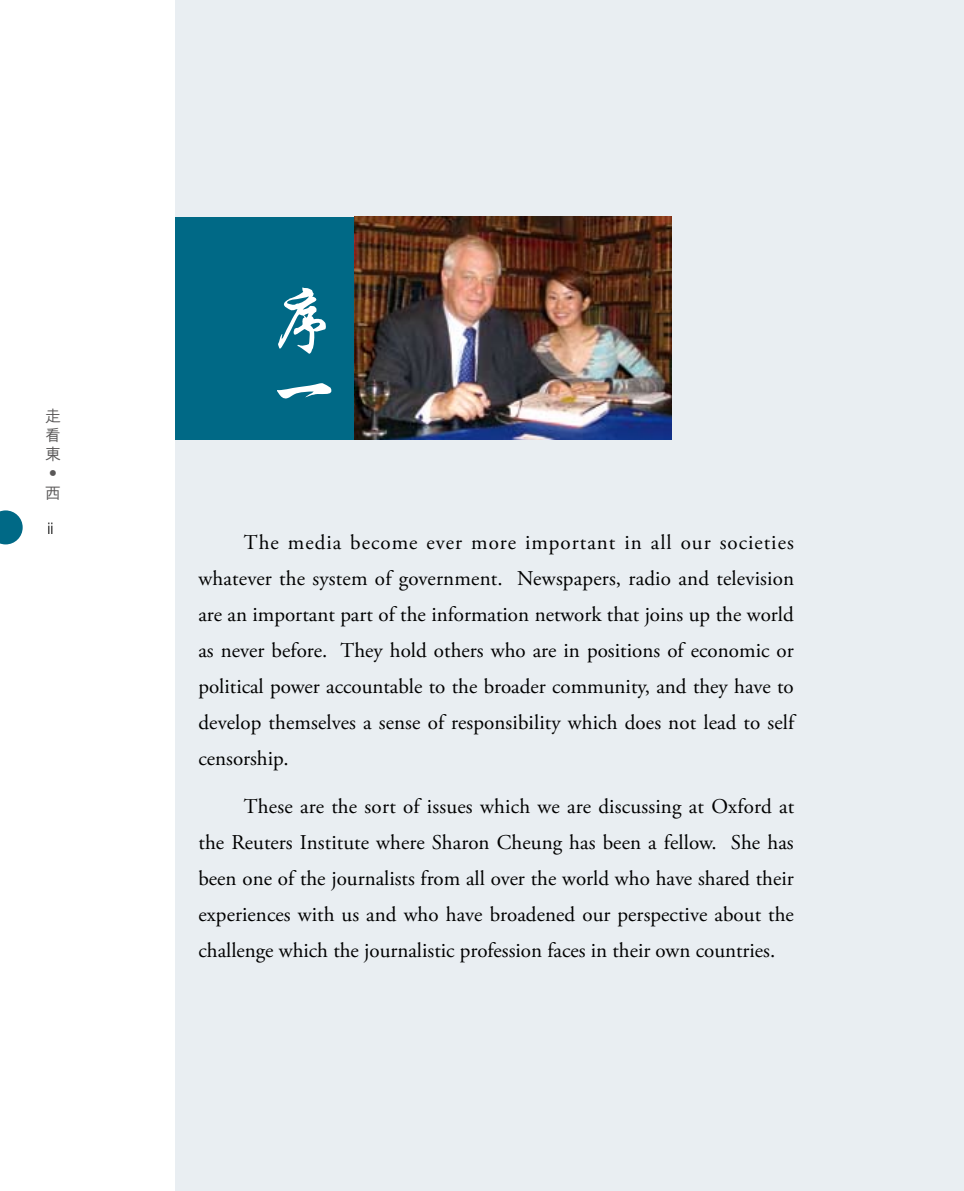
<style>
.page{position:relative;width:964px;height:1191px;background:#fff}
.page>*{position:absolute;margin:0;border:0;box-sizing:border-box;transform-origin:0 0}
.t1{font:700 72px/72px "C Xing Kai HK";color:#fff}
.t2{font:21px/36px "Adobe Garamond Pro";color:#000;text-align:justify}
.t3{font:500 16px/19.2px "M Hei HK";color:#595757;text-align:justify}
.t4{font:300 16px "Helvetica Neue";color:#000}
</style>
<div class="page">
<svg style="left:0;top:510px;width:23px;height:34px"></svg>
<div style="left:175px;top:0;width:789px;height:1191px;background:#e9eef2"></div>
<div style="left:175px;top:217px;width:181px;height:222px;background:#006986"></div>
<img style="left:355px;top:217px;width:317px;height:222px">
<p class="t3" style="left:45px;top:405px;width:17px">走看東</p>
<p class="t3" style="left:64px;top:465px;width:17px;rotate:90deg">•</p>
<p class="t3" style="left:45px;top:482px;width:16px">西</p>
<p class="t4" style="left:48px;top:518px;width:7px">ii</p>
<h1 class="t1" style="left:267px;top:280px;width:70px">序一</h1>
<p class="t2" style="left:198px;top:525px;width:597px;text-indent:45px">The media become ever more important in all our societies whatever the system of government. Newspapers, radio and television are an important part of the information network that joins up the world as never before. They hold others who are in positions of economic or political power accountable to the broader community, and they have to develop themselves a sense of responsibility which does not lead to self censorship.</p>
<p class="t2" style="left:198px;top:788px;width:597px;text-indent:45px">These are the sort of issues which we are discussing at Oxford at the Reuters Institute where Sharon Cheung has been a fellow. She has been one of the journalists from all over the world who have shared their experiences with us and who have broadened our perspective about the challenge which the journalistic profession faces in their own countries.</p>
</div>
